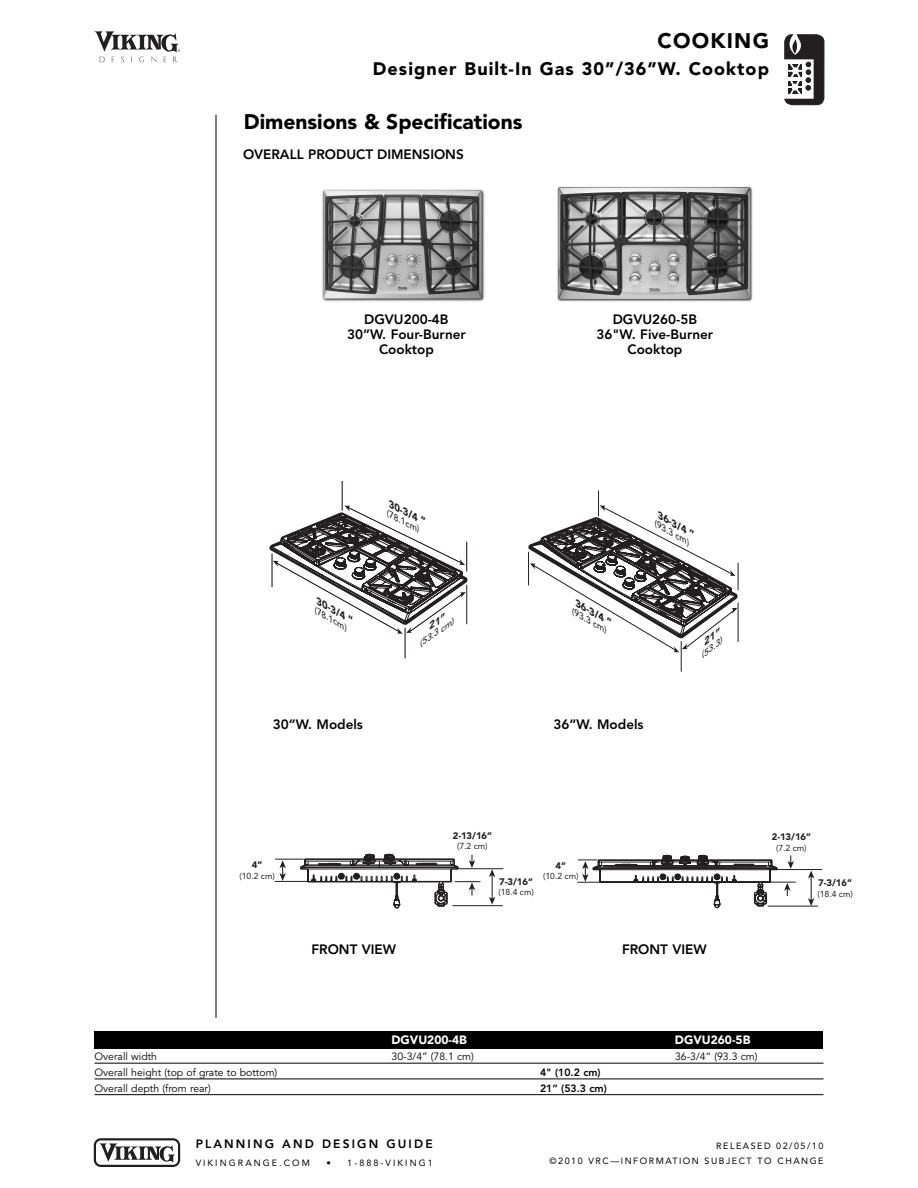
<style>
.page{position:relative;width:918px;height:1188px;background:#fff}
.page>*{position:absolute;margin:0;border:0;box-sizing:border-box;transform-origin:0 0}
.t1{font:900 21px "Avenir";color:#000}
.t2{font:900 21px "Avenir";letter-spacing:.06em;color:#000}
.t3{font:900 18px "Avenir";letter-spacing:.06em;color:#000}
.t4{font:800 13.5px/15px "Avenir";color:#000;text-align:center}
.t5{font:800 12px "Avenir";letter-spacing:.175em;color:#000}
.t6{font:900 12px "Avenir";color:#fff}
.t7{font:10.5px "Avenir";color:#000}
.t8{font:800 10.5px "Avenir";color:#000}
.t9{font:italic 900 9.75px "Avenir";color:#231f20;scale:1.1 1}
.t10{font:900 9.45px "Avenir";letter-spacing:-.005em;color:#231f20}
.t11{font:italic 900 9.45px "Avenir";color:#231f20;scale:1.15 1}
.t12{font:9px/15px "Avenir";letter-spacing:.165em;color:#000;text-align:right}
.t13{font:9px "Avenir";letter-spacing:.23em;color:#000}
.t14{font:8.7px "Avenir";letter-spacing:-.005em;color:#231f20}
.t15{font:italic 500 8.55px "Avenir";color:#231f20;scale:1.1 1}
.t16{font:italic 500 8.4px "Avenir";color:#231f20;scale:1.15 1}
.t17{font:italic 500 7.95px "Avenir";color:#231f20;scale:1.27 1}
.t18{font:italic 500 7.65px "Avenir";color:#231f20;scale:1.35 1}
</style>
<div class="page">
<img style="left:322px;top:189px;width:163px;height:113px">
<img style="left:557px;top:186px;width:196px;height:116px">
<svg style="left:94px;top:1138px;width:86px;height:29px"></svg>
<hr style="left:405px;top:628px;width:1px;height:30px;background:#150000">
<hr style="left:342px;top:481px;width:1px;height:30px;background:#150000">
<hr style="left:681px;top:641px;width:1px;height:31px;background:#231f20">
<svg style="left:784px;top:34px;width:40px;height:71px"></svg>
<hr style="left:216px;top:115px;width:1px;height:903px;background:#000">
<svg style="left:95px;top:31px;width:85px;height:31px"></svg>
<div style="left:94px;top:1031px;width:730px;height:18px;background:#000"></div>
<hr style="left:94px;top:1063px;width:730px;height:1px;background:#000">
<hr style="left:94px;top:1079px;width:730px;height:1px;background:#000">
<hr style="left:94px;top:1094px;width:730px;height:1px;background:#000">
<hr style="left:458px;top:868px;width:45px;height:1px;background:#231f20">
<hr style="left:453px;top:905px;width:49px;height:1px;background:#231f20">
<svg style="left:275px;top:854px;width:205px;height:55px"></svg>
<svg style="left:489px;top:869px;width:6px;height:36px"></svg>
<hr style="left:777px;top:869px;width:45px;height:1px;background:#231f20">
<hr style="left:768px;top:906px;width:50px;height:1px;background:#231f20">
<svg style="left:578px;top:854px;width:217px;height:54px"></svg>
<svg style="left:808px;top:871px;width:6px;height:35px"></svg>
<svg style="left:269px;top:497px;width:199px;height:137px"></svg>
<svg style="left:528px;top:490px;width:211px;height:162px"></svg>
<h1 class="t2" style="left:657px;top:32px;width:113px">COOKING</h1>
<h2 class="t3" style="left:373px;top:61px;width:398px">Designer Built-In Gas 30”/36”W. Cooktop</h2>
<h1 class="t1" style="left:244px;top:113px;width:280px">Dimensions &amp; Specifications</h1>
<p class="t4" style="left:243px;top:148px;width:222px">OVERALL PRODUCT DIMENSIONS</p>
<p class="t4" style="left:347px;top:313px;width:120px">DGVU200-4B<br>30”W. Four-Burner<br>Cooktop</p>
<p class="t4" style="left:597px;top:313px;width:118px">DGVU260-5B<br>36"W. Five-Burner<br>Cooktop</p>
<p class="t11" style="left:320px;top:597px;width:38px;rotate:30deg">30-3/4 ”</p>
<p class="t16" style="left:318px;top:607px;width:34px;rotate:30deg">(78.1cm)</p>
<p class="t9" style="left:392px;top:500px;width:39px;rotate:27deg">30-3/4 ”</p>
<p class="t15" style="left:390px;top:510px;width:34px;rotate:27deg">(78.1cm)</p>
<p class="t17" style="left:417px;top:642px;width:34px;rotate:-35deg">(53.3 cm)</p>
<p class="t11" style="left:579px;top:599px;width:38px;rotate:30deg">36-3/4 ”</p>
<p class="t16" style="left:575px;top:609px;width:36px;rotate:30deg">(93.3 cm)</p>
<p class="t11" style="left:661px;top:512px;width:38px;rotate:30deg">36-3/4 ”</p>
<p class="t16" style="left:658px;top:521px;width:36px;rotate:30deg">(93.3 cm)</p>
<p class="t18" style="left:699px;top:654px;width:21px;rotate:-38deg">(53.3)</p>
<p class="t4" style="left:273px;top:718px;width:92px">30”W. Models</p>
<p class="t4" style="left:553px;top:718px;width:92px">36”W. Models</p>
<p class="t10" style="left:252px;top:861px;width:12px">4”</p>
<p class="t14" style="left:239px;top:872px;width:37px">(10.2 cm)</p>
<p class="t10" style="left:453px;top:832px;width:41px">2-13/16”</p>
<p class="t14" style="left:457px;top:843px;width:32px">(7.2 cm)</p>
<p class="t10" style="left:499px;top:878px;width:35px">7-3/16”</p>
<p class="t14" style="left:498px;top:889px;width:37px">(18.4 cm)</p>
<p class="t10" style="left:556px;top:861px;width:12px">4”</p>
<p class="t14" style="left:543px;top:872px;width:37px">(10.2 cm)</p>
<p class="t4" style="left:311px;top:943px;width:86px">FRONT VIEW</p>
<p class="t4" style="left:622px;top:943px;width:86px">FRONT VIEW</p>
<p class="t10" style="left:772px;top:833px;width:41px">2-13/16”</p>
<p class="t14" style="left:776px;top:844px;width:32px">(7.2 cm)</p>
<p class="t10" style="left:818px;top:879px;width:35px">7-3/16”</p>
<p class="t14" style="left:817px;top:890px;width:37px">(18.4 cm)</p>
<p class="t6" style="left:392px;top:1035px;width:77px">DGVU200-4B</p>
<p class="t6" style="left:675px;top:1035px;width:77px">DGVU260-5B</p>
<p class="t7" style="left:94px;top:1052px;width:64px">Overall width</p>
<p class="t7" style="left:391px;top:1052px;width:84px">30-3/4” (78.1 cm)</p>
<p class="t7" style="left:675px;top:1052px;width:84px">36-3/4” (93.3 cm)</p>
<p class="t7" style="left:94px;top:1068px;width:184px">Overall height (top of grate to bottom)</p>
<p class="t8" style="left:540px;top:1068px;width:62px">4" (10.2 cm)</p>
<p class="t7" style="left:94px;top:1084px;width:118px">Overall depth (from rear)</p>
<p class="t8" style="left:540px;top:1084px;width:68px">21” (53.3 cm)</p>
<p class="t5" style="left:196px;top:1139px;width:239px">PLANNING AND DESIGN GUIDE</p>
<p class="t13" style="left:196px;top:1159px;width:116px">VIKINGRANGE.COM</p>
<p class="t13" style="left:326px;top:1159px;width:108px">• 1-888-VIKING1</p>
<p class="t12" style="left:550px;top:1139px;width:275px">RELEASED 02/05/10<br>©2010 VRC—INFORMATION SUBJECT TO CHANGE</p>
</div>
